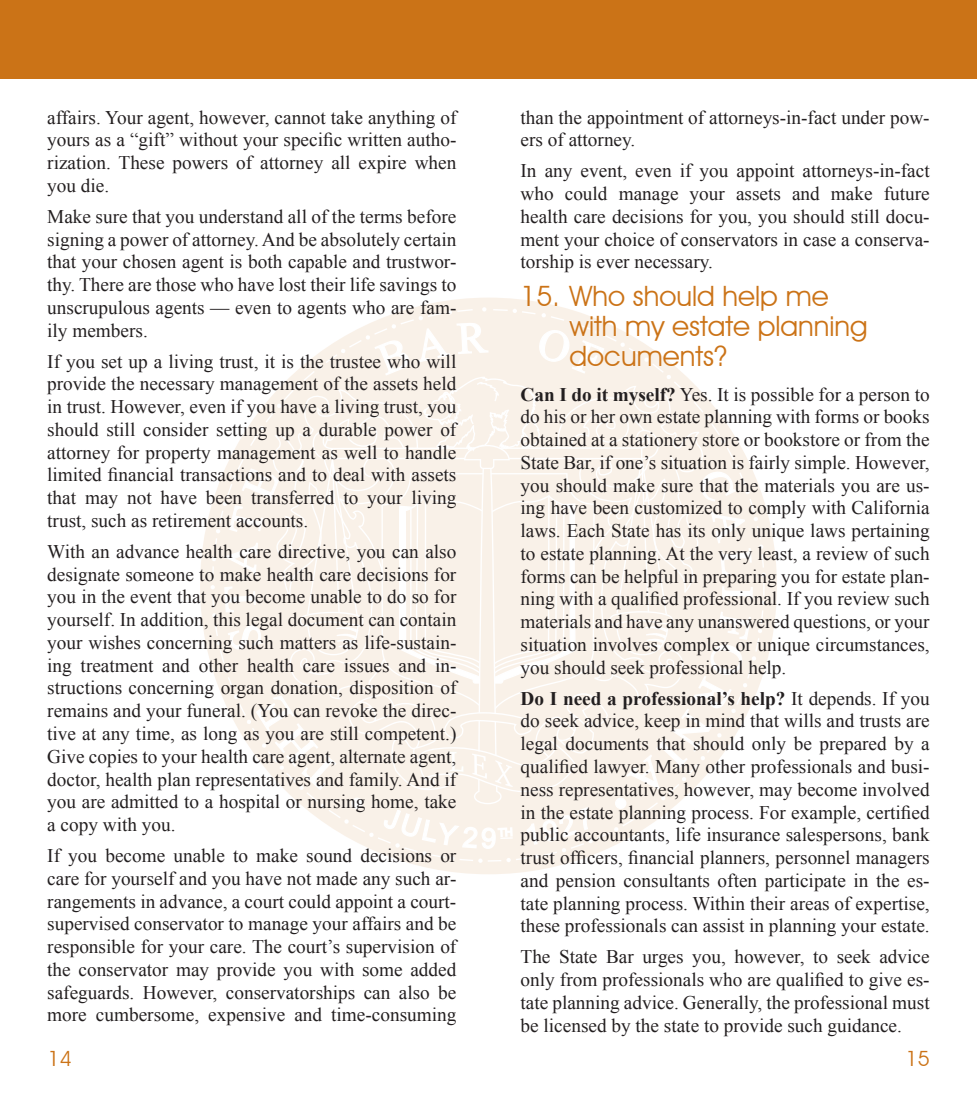
<style>
.page{position:relative;width:977px;height:1103px;background:#fff}
.page>*{position:absolute;margin:0;border:0;box-sizing:border-box;transform-origin:0 0}
.Heading{font:28px/29.8px "Avant Garde IT Cby BT";color:#cb7317}
.t1{font:21px "Avant Garde IT Cby BT";color:#cb7317}
.Body_2{font:19.25px/22.8px "Times New Roman";color:#231f20;text-align:justify}
.s1{font-weight:700}
</style>
<div class="page">
<div style="left:0;top:0;width:488px;height:79px;background:#cb7317"></div>
<div style="left:488px;top:0;width:488px;height:79px;background:#cb7317"></div>
<svg style="left:200px;top:298px;width:577px;height:576px"></svg>
<svg style="left:210px;top:307px;width:555px;height:556px"></svg>
<p class="Body_2" style="left:47px;top:105px;width:410px">affairs. Your agent, however, cannot take anything of yours as a “gift” without your specific written autho&shy;rization. These powers of attorney all expire when you die.</p>
<p class="Body_2" style="left:47px;top:205px;width:410px">Make sure that you understand all of the terms before signing a power of attorney. And be absolutely certain that your chosen agent is both capable and trustwor&shy;thy. There are those who have lost their life savings to unscrupulous agents — even to agents who are fam&shy;ily members.</p>
<p class="Body_2" style="left:47px;top:349px;width:410px">If you set up a living trust, it is the trustee who will provide the necessary management of the assets held in trust. However, even if you have a living trust, you should still consider setting up a durable power of attorney for property management as well to handle limited financial transactions and to deal with assets that may not have been transferred to your living trust, such as retirement accounts.</p>
<p class="Body_2" style="left:47px;top:540px;width:410px">With an advance health care directive, you can also designate someone to make health care decisions for you in the event that you become unable to do so for yourself. In addition, this legal document can contain your wishes concerning such matters as life-sustain&shy;ing treatment and other health care issues and in&shy;structions concerning organ donation, disposition of remains and your funeral. (You can revoke the direc&shy;tive at any time, as long as you are still competent.)<br>Give copies to your health care agent, alternate agent, doctor, health plan representatives and family. And if you are admitted to a hospital or nursing home, take a copy with you.</p>
<p class="Body_2" style="left:47px;top:843px;width:410px">If you become unable to make sound decisions or care for yourself and you have not made any such ar&shy;rangements in advance, a court could appoint a court&shy;supervised conservator to manage your affairs and be responsible for your care. The court’s supervision of the conservator may provide you with some added safeguards. However, conservatorships can also be more cumbersome, expensive and time-consuming</p>
<p class="Body_2" style="left:520px;top:105px;width:410px">than the appointment of attorneys-in-fact under pow&shy;ers of attorney.</p>
<p class="Body_2" style="left:520px;top:159px;width:410px">In any event, even if you appoint attorneys-in-fact who could manage your assets and make future health care decisions for you, you should still docu&shy;ment your choice of conservators in case a conserva&shy;torship is ever necessary.</p>
<p class="Heading" style="left:569px;top:281px;width:299px;text-indent:-49px">15. Who should help me with my estate planning documents?</p>
<p class="Body_2" style="left:520px;top:382px;width:410px"><span class="s1">Can I do it myself?</span> Yes. It is possible for a person to do his or her own estate planning with forms or books obtained at a stationery store or bookstore or from the State Bar, if one’s situation is fairly simple. However, you should make sure that the materials you are us&shy;ing have been customized to comply with California laws. Each State has its only unique laws pertaining to estate planning. At the very least, a review of such forms can be helpful in preparing you for estate plan&shy;ning with a qualified professional. If you review such materials and have any unanswered questions, or your situation involves complex or unique circumstances, you should seek professional help.</p>
<p class="Body_2" style="left:520px;top:686px;width:410px"><span class="s1">Do I need a professional’s help?</span> It depends. If you do seek advice, keep in mind that wills and trusts are legal documents that should only be prepared by a qualified lawyer. Many other professionals and busi&shy;ness representatives, however, may become involved in the estate planning process. For example, certified public accountants, life insurance salespersons, bank trust officers, financial planners, personnel managers and pension consultants often participate in the es&shy;tate planning process. Within their areas of expertise, these professionals can assist in planning your estate.</p>
<p class="Body_2" style="left:520px;top:945px;width:410px">The State Bar urges you, however, to seek advice only from professionals who are qualified to give es&shy;tate planning advice. Generally, the professional must be licensed by the state to provide such guidance.</p>
<p class="t1" style="left:48px;top:1045px;width:25px">14</p>
<p class="t1" style="left:906px;top:1045px;width:25px">15</p>
</div>
